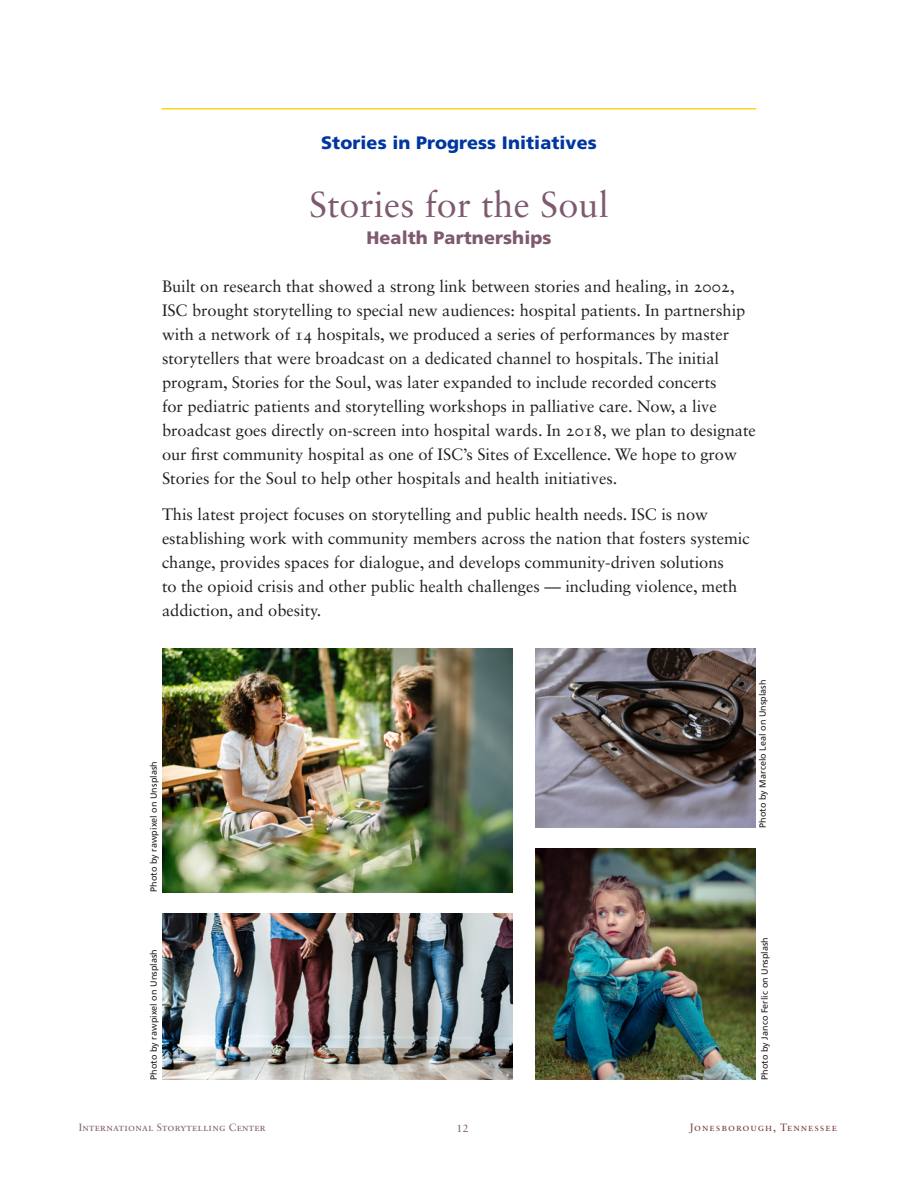
<style>
.page{position:relative;width:918px;height:1188px;background:#fff}
.page>*{position:absolute;margin:0;border:0;box-sizing:border-box;transform-origin:0 0}
.Title2_24pt{font:36px "Sabon LT Std";color:#7f5a6f}
.subhead_blue{font:900 18px "Frutiger LT Com";letter-spacing:.005em;color:#0036a0}
.subtitle2{font:900 18px "Frutiger LT Com";letter-spacing:.005em;color:#7f5a6f}
.Body_Text{font:16.5px/24px "Sabon LT Std";color:#231f20}
.t1{font:10.5px "Sabon LT Std";letter-spacing:.025em;color:#7f5a6f}
.t2{font:10.5px "Sabon LT Std";letter-spacing:.09em;color:#733e37}
.credit{font:9px "Frutiger LT Com";letter-spacing:.005em;color:#231f20}
</style>
<div class="page">
<hr style="left:162px;top:108px;width:594px;height:2px;background:#fed41d">
<img style="left:162px;top:648px;width:351px;height:244px">
<img style="left:536px;top:648px;width:220px;height:180px">
<img style="left:536px;top:849px;width:220px;height:231px">
<img style="left:162px;top:914px;width:351px;height:166px">
<p class="subhead_blue" style="left:321px;top:131px;width:277px">Stories in Progress Initiatives</p>
<p class="Title2_24pt" style="left:309px;top:183px;width:301px">Stories for the Soul</p>
<p class="subtitle2" style="left:366px;top:226px;width:187px">Health Partnerships</p>
<p class="Body_Text" style="left:162px;top:274px;width:595px">Built on research that showed a strong link between stories and healing, in 2002, ISC brought storytelling to special new audiences: hospital patients. In partnership with a network of 14 hospitals, we produced a series of performances by master storytellers that were broadcast on a dedicated channel to hospitals. The initial program, Stories for the Soul, was later expanded to include recorded concerts<br>for pediatric patients and storytelling workshops in palliative care. Now, a live broadcast goes directly on-screen into hospital wards. In 2018, we plan to designate our first community hospital as one of ISC’s Sites of Excellence. We hope to grow Stories for the Soul to help other hospitals and health initiatives.</p>
<p class="Body_Text" style="left:162px;top:502px;width:589px">This latest project focuses on storytelling and public health needs. ISC is now establishing work with community members across the nation that fosters systemic change, provides spaces for dialogue, and develops community-driven solutions<br>to the opioid crisis and other public health challenges — including violence, meth addiction, and obesity.</p>
<p class="credit" style="left:148px;top:892px;width:132px;rotate:-90deg">Photo by rawpixel on Unsplash</p>
<p class="credit" style="left:148px;top:1080px;width:132px;rotate:-90deg">Photo by rawpixel on Unsplash</p>
<p class="credit" style="left:758px;top:828px;width:150px;rotate:-90deg">Photo by Marcelo Leal on Unsplash</p>
<p class="credit" style="left:759px;top:1080px;width:144px;rotate:-90deg">Photo by Janco Ferlic on Unsplash</p>
<p class="t1" style="left:79px;top:1121px;width:188px">International Storytelling Center</p>
<p class="t1" style="left:456px;top:1122px;width:14px">12</p>
<p class="t2" style="left:689px;top:1121px;width:149px">Jonesborough, Tennessee</p>
</div>
